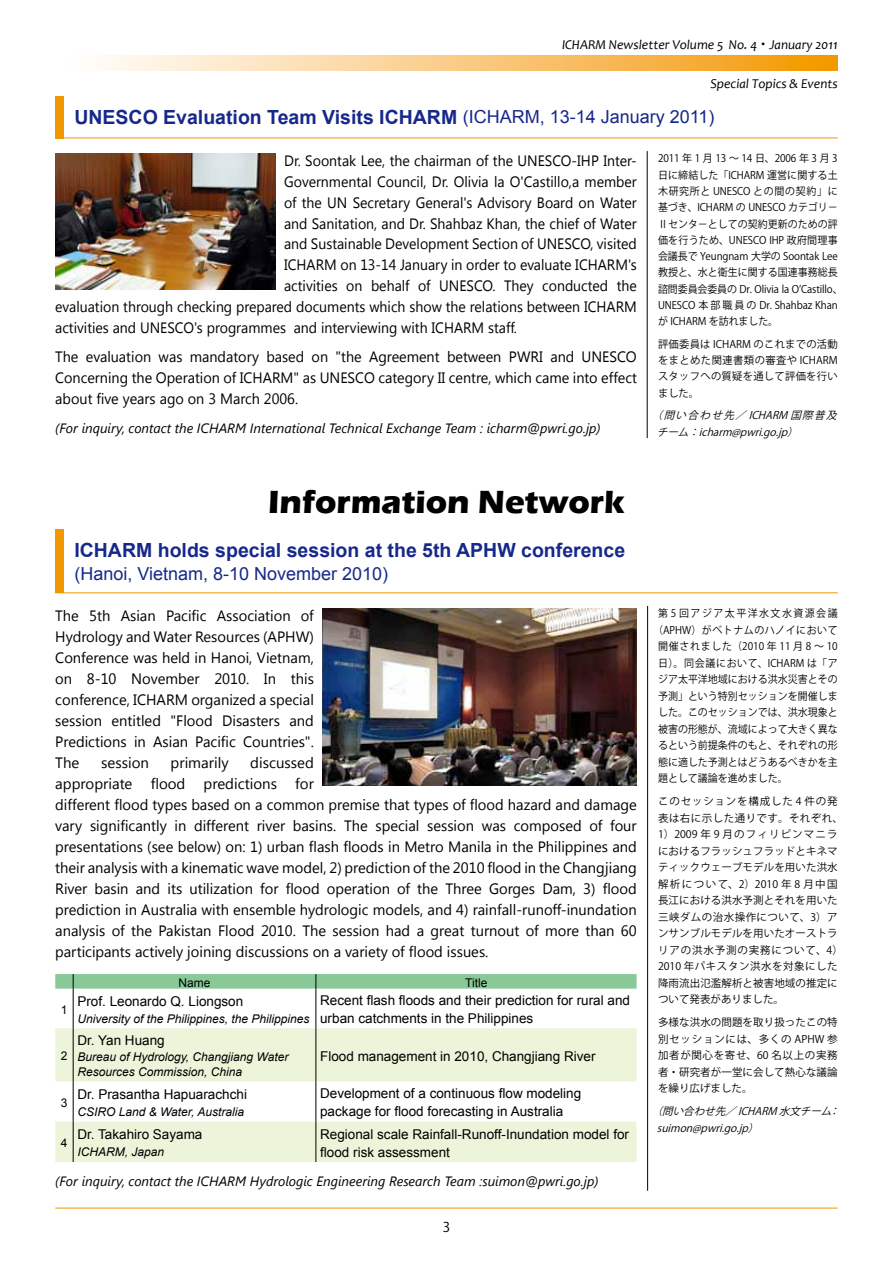
<style>
.page{position:relative;width:893px;height:1263px;background:#fff}
.page>*{position:absolute;margin:0;border:0;box-sizing:border-box;transform-origin:0 0}
.t1{font:700 33px "Eras ITC";color:#000}
.t2{font:700 19.5px "Arial";color:#17288b}
.t3{font:18px "Arial";color:#17288b}
.t4{font:15px/21px "Segoe UI";color:#000;text-align:justify}
.t5{font:15px "Segoe UI";color:#000;scale:.94 1}
.t6{font:15px/20.9px "Segoe UI";color:#000;text-align:justify;scale:.96 1}
.t7{font:13.5px/18px "Arial";color:#000}
.t8{font:italic 13.5px "Segoe UI";color:#000}
.t9{font:italic 13.5px "Candara";color:#000}
.t10{font:13.5px "Koz Go Pro";color:#000}
.t11{font:italic 12px/15px "Arial";color:#000}
.t12{font:12px "Arial";color:#000}
.t13{font:10.5px/16.2px "Koz Go Pro";letter-spacing:.005em;color:#000;scale:.95 1}
.t14{font:10.5px/16.5px "Koz Go Pro";letter-spacing:.005em;color:#000;text-align:justify}
.t15{font:italic 10.5px/16.5px "Koz Go Pro";color:#000}
.t16{font:10.5px "Koz Go Pro";letter-spacing:.075em;color:#000;scale:.95 1}
.t17{font:10.5px "Koz Go Pro";letter-spacing:.065em;color:#000;scale:.95 1}
.t18{font:10.5px "Koz Go Pro";letter-spacing:.05em;color:#000;scale:.95 1}
.t19{font:10.5px "Koz Go Pro";letter-spacing:.145em;color:#000;scale:.95 1}
.s1{font-family:"Koz Min Pro";font-style:normal}
.s2{font-weight:400;font-size:18px}
</style>
<div class="page">
<svg style="left:99px;top:55px;width:739px;height:15px;background:#f9c97f"></svg>
<hr style="left:55px;top:1208px;width:783px;height:1px;background:#f39700">
<hr style="left:647px;top:606px;width:1px;height:585px;background:#000">
<div style="left:55px;top:529px;width:9px;height:64px;background:#f39700"></div>
<hr style="left:55px;top:592px;width:783px;height:1px;background:#f39700">
<hr style="left:647px;top:151px;width:1px;height:287px;background:#000">
<div style="left:55px;top:96px;width:9px;height:42px;background:#f39700"></div>
<hr style="left:55px;top:138px;width:783px;height:1px;background:#f39700">
<img style="left:322px;top:609px;width:315px;height:176px">
<div style="left:55px;top:1028px;width:582px;height:53px;background:#ecf4d9"></div>
<div style="left:55px;top:1121px;width:582px;height:41px;background:#ecf4d9"></div>
<hr style="left:316px;top:989px;width:1px;height:39px;background:#000">
<hr style="left:316px;top:1028px;width:1px;height:53px;background:#000">
<hr style="left:316px;top:1081px;width:1px;height:40px;background:#000">
<hr style="left:316px;top:1121px;width:1px;height:41px;background:#000">
<svg style="left:55px;top:974px;width:582px;height:15px;background:#8bc999"></svg>
<hr style="left:73px;top:989px;width:1px;height:39px;background:#000">
<hr style="left:73px;top:1028px;width:1px;height:53px;background:#000">
<hr style="left:73px;top:1081px;width:1px;height:40px;background:#000">
<hr style="left:73px;top:1121px;width:1px;height:41px;background:#000">
<img style="left:55px;top:153px;width:221px;height:136px">
<p class="t9" style="left:562px;top:36px;width:277px">ICHARM Newsletter Volume 5 No. 4 <span class="s1">・</span> January 2011</p>
<p class="t9" style="left:710px;top:75px;width:129px">Special Topics &amp; Events</p>
<h2 class="t2" style="left:74px;top:104px;width:642px">UNESCO Evaluation Team Visits ICHARM <span class="s2">(ICHARM, 13-14 January 2011)</span></h2>
<p class="t13" style="left:658px;top:151px;width:196px">2011年1月13～14日、2006年3月3日に締結した「ICHARM 運営に関する土木研究所と UNESCO との間の契約」に基づき、ICHARM の UNESCO カテゴリ－<br>Ⅱセンタ－としての契約更新のための評価を行うため、UNESCO IHP 政府間理事会議長で Yeungnam 大学の Soontak Lee教授と、水と衛生に関する国連事務総長諮問委員会委員の Dr. Olivia la O’Castillo、<br>UNESCO 本部職員の Dr. Shahbaz Khanが ICHARM を訪れました。</p>
<p class="t14" style="left:658px;top:336px;width:181px">評価委員は ICHARM のこれまでの活動をまとめた関連書類の審査や ICHARMスタッフへの質疑を通して評価を行いました。</p>
<p class="t15" style="left:657px;top:408px;width:185px;text-indent:-5px">（問い合わせ先／ ICHARM 国際普及チーム：icharm@pwri.go.jp）</p>
<p class="t5" style="left:284px;top:150px;width:377px">Dr. Soontak Lee, the chairman of the UNESCO-IHP Inter-</p>
<p class="t5" style="left:284px;top:171px;width:377px">Governmental Council, Dr. Olivia la O'Castillo,a member</p>
<p class="t5" style="left:284px;top:192px;width:377px">of the UN Secretary General's Advisory Board on Water</p>
<p class="t5" style="left:284px;top:213px;width:377px">and Sanitation, and Dr. Shahbaz Khan, the chief of Water</p>
<p class="t5" style="left:284px;top:234px;width:377px">and Sustainable Development Section of UNESCO, visited</p>
<p class="t5" style="left:284px;top:254px;width:377px">ICHARM on 13-14 January in order to evaluate ICHARM's</p>
<p class="t5" style="left:284px;top:275px;width:377px">activities on behalf of UNESCO. They conducted the</p>
<p class="t5" style="left:55px;top:296px;width:620px">evaluation through checking prepared documents which show the relations between ICHARM</p>
<p class="t5" style="left:55px;top:317px;width:493px">activities and UNESCO's programmes and interviewing with ICHARM staff.</p>
<p class="t6" style="left:55px;top:346px;width:607px">The evaluation was mandatory based on "the Agreement between PWRI and UNESCO Concerning the Operation of ICHARM" as UNESCO category II centre, which came into effect about five years ago on 3 March 2006.</p>
<p class="t8" style="left:55px;top:419px;width:547px">(For inquiry, contact the ICHARM International Technical Exchange Team : icharm@pwri.go.jp)</p>
<h1 class="t1" style="left:268px;top:483px;width:358px">Information Network</h1>
<h2 class="t2" style="left:74px;top:537px;width:552px">ICHARM holds special session at the 5th APHW conference</h2>
<p class="t3" style="left:74px;top:562px;width:315px">(Hanoi, Vietnam, 8-10 November 2010)</p>
<p class="t4" style="left:55px;top:604px;width:260px">The 5th Asian Pacific Association of Hydrology and Water Resources (APHW)<br>Conference was held in Hanoi, Vietnam, on 8-10 November 2010. In this conference, ICHARM organized a special session entitled "Flood Disasters and Predictions in Asian Pacific Countries".<br>The</p>
<p class="t4" style="left:55px;top:751px;width:583px;text-align:left;text-indent:195px">discussed<br>appropriate flood predictions for<br>different flood types based on a common premise that types of flood hazard and damage vary significantly in different river basins. The special session was composed of four presentations (see below) on: 1) urban flash floods in Metro Manila in the Philippines and their analysis with a kinematic wave model, 2) prediction of the 2010 flood in the Changjiang River basin and its utilization for flood operation of the Three Gorges Dam, 3) flood prediction in Australia with ensemble hydrologic models, and 4) rainfall-runoff-inundation analysis of the Pakistan Flood 2010. The session had a great turnout of more than 60 participants actively joining discussions on a variety of flood issues.</p>
<p class="t4" style="left:101px;top:751px;width:49px">session</p>
<p class="t4" style="left:171px;top:751px;width:59px">primarily</p>
<p class="t12" style="left:61px;top:1001px;width:8px">1</p>
<p class="t12" style="left:61px;top:1048px;width:8px">2</p>
<p class="t12" style="left:61px;top:1094px;width:8px">3</p>
<p class="t12" style="left:61px;top:1135px;width:8px">4</p>
<p class="t12" style="left:179px;top:974px;width:34px">Name</p>
<p class="t12" style="left:465px;top:974px;width:24px">Title</p>
<p class="t7" style="left:77px;top:992px;width:167px">Prof. Leonardo Q. Liongson</p>
<p class="t11" style="left:77px;top:1011px;width:234px">University of the Philippines, the Philippines</p>
<p class="t7" style="left:320px;top:992px;width:311px">Recent flash floods and their prediction for rural and urban catchments in the Philippines</p>
<p class="t7" style="left:77px;top:1031px;width:89px">Dr. Yan Huang</p>
<p class="t11" style="left:77px;top:1050px;width:213px">Bureau of Hydrology, Changjiang Water<br>Resources Commission, China</p>
<p class="t7" style="left:320px;top:1047px;width:277px">Flood management in 2010, Changjiang River</p>
<p class="t7" style="left:77px;top:1085px;width:171px">Dr. Prasantha Hapuarachchi</p>
<p class="t11" style="left:77px;top:1104px;width:168px">CSIRO Land &amp; Water, Australia</p>
<p class="t7" style="left:77px;top:1126px;width:127px">Dr. Takahiro Sayama</p>
<p class="t11" style="left:77px;top:1144px;width:88px">ICHARM, Japan</p>
<p class="t7" style="left:320px;top:1085px;width:263px">Development of a continuous flow modeling package for flood forecasting in Australia</p>
<p class="t7" style="left:320px;top:1125px;width:310px">Regional scale Rainfall-Runoff-Inundation model for flood risk assessment</p>
<p class="t8" style="left:55px;top:1172px;width:545px">(For inquiry, contact the ICHARM Hydrologic Engineering Research Team :suimon@pwri.go.jp)</p>
<p class="t10" style="left:443px;top:1219px;width:9px">3</p>
<p class="t19" style="left:658px;top:607px;width:191px">第 5 回アジア太平洋水文水資源会議</p>
<p class="t18" style="left:653px;top:623px;width:196px">（APHW）がベトナムのハノイにおいて</p>
<p class="t16" style="left:658px;top:640px;width:191px">開催されました（2010 年 11 月 8 ～ 10</p>
<p class="t17" style="left:658px;top:656px;width:191px">日）。同会議において、ICHARM は「ア</p>
<p class="t13" style="left:658px;top:672px;width:191px">ジア太平洋地域における洪水災害とその</p>
<p class="t13" style="left:658px;top:688px;width:191px">予測」という特別セッションを開催しま</p>
<p class="t13" style="left:658px;top:705px;width:191px">した。このセッションでは、洪水現象と</p>
<p class="t13" style="left:658px;top:721px;width:191px">被害の形態が、流域によって大きく異な</p>
<p class="t13" style="left:658px;top:738px;width:191px">るという前提条件のもと、それぞれの形</p>
<p class="t13" style="left:658px;top:754px;width:191px">態に適した予測とはどうあるべきかを主</p>
<p class="t13" style="left:658px;top:771px;width:138px">題として議論を進めました。</p>
<p class="t14" style="left:658px;top:793px;width:186px;text-align:left">このセッションを構成した 4 件の発表は右に示した通りです。それぞれ、<br>1）2009 年 9 月のフィリピンマニラにおけるフラッシュフラッドとキネマティックウェーブモデルを用いた洪水解析について、2）2010 年 8 月中国長江における洪水予測とそれを用いた三峡ダムの治水操作について、3）アンサンブルモデルを用いたオーストラリアの洪水予測の実務について、4）<br>2010 年パキスタン洪水を対象にした降雨流出氾濫解析と被害地域の推定について発表がありました。</p>
<p class="t14" style="left:658px;top:1014px;width:181px">多様な洪水の問題を取り扱ったこの特別セッションには、多くの APHW 参加者が関心を寄せ、60 名以上の実務者・研究者が一堂に会して熱心な議論を繰り広げました。</p>
<p class="t15" style="left:657px;top:1103px;width:188px;text-indent:-5px">（問い合わせ先／ ICHARM 水文チーム：suimon@pwri.go.jp）</p>
</div>
